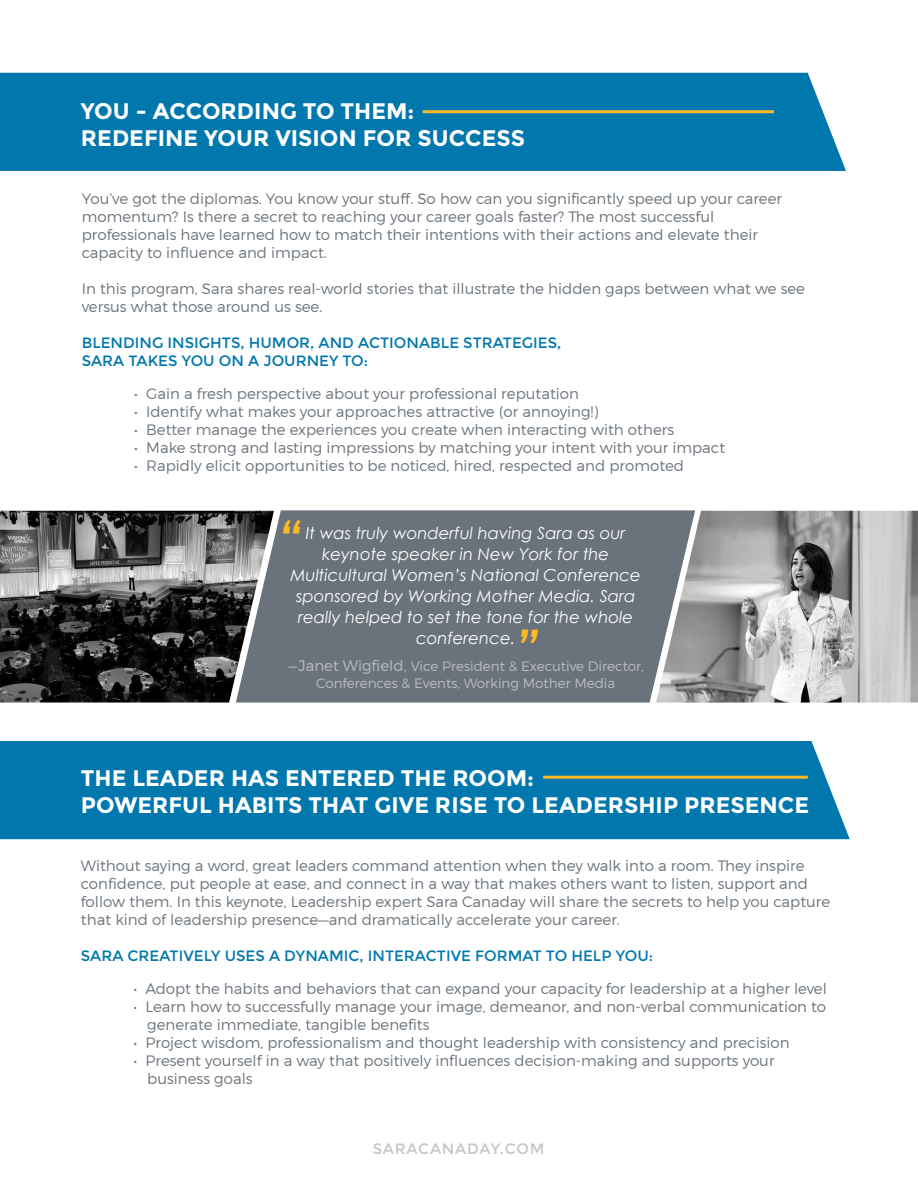
<style>
.page{position:relative;width:918px;height:1188px;background:#fff}
.page>*{position:absolute;margin:0;border:0;box-sizing:border-box;transform-origin:0 0}
.t1{font:italic 700 49.5px "Century Gothic";color:#fdb924}
.t2{font:700 22.5px/27px "Montserrat";color:#fff}
.t3{font:italic 16.5px/21px "Century Gothic";color:#fff;text-align:center}
.t4{font:300 15px/18px "Montserrat";color:#6a737b}
.t5{font:15px/18px "Montserrat";color:#0078ae}
.t6{font:15px "Montserrat";letter-spacing:.05em;color:#c3c7ca}
.t7{font:300 13.5px/16.2px "Montserrat";color:#bcbec0;text-align:center}
.s1{font-weight:400;font-size:15px}
.s2{font-size:15px}
</style>
<div class="page">
<div style="left:0;top:741px;width:850px;height:98px;background:#0078ae"></div>
<div style="left:0;top:73px;width:846px;height:98px;background:#0078ae"></div>
<hr style="left:423px;top:110px;width:351px;height:3px;background:#fdb924">
<hr style="left:543px;top:776px;width:265px;height:3px;background:#fdb924">
<div style="left:236px;top:510px;width:459px;height:193px;background:#6a737b"></div>
<img style="left:656px;top:511px;width:262px;height:192px">
<img style="left:0;top:511px;width:274px;height:192px">
<h2 class="t2" style="left:81px;top:98px;width:446px">YOU - ACCORDING TO THEM:<br>REDEFINE YOUR VISION FOR SUCCESS</h2>
<p class="t4" style="left:82px;top:189px;width:702px">You’ve got the diplomas. You know your stuff. So how can you significantly speed up your career momentum? Is there a secret to reaching your career goals faster? The most successful professionals have learned how to match their intentions with their actions and elevate their capacity to influence and impact.</p>
<p class="t4" style="left:82px;top:279px;width:725px">In this program, Sara shares real-world stories that illustrate the hidden gaps between what we see versus what those around us see.</p>
<p class="t5" style="left:82px;top:334px;width:481px">BLENDING INSIGHTS, HUMOR, AND ACTIONABLE STRATEGIES,<br>SARA TAKES YOU ON A JOURNEY TO:</p>
<p class="t4" style="left:134px;top:384px;width:446px">• Gain a fresh perspective about your professional reputation</p>
<p class="t4" style="left:134px;top:402px;width:466px">• Identify what makes your approaches attractive (or annoying!)</p>
<p class="t4" style="left:134px;top:420px;width:541px">• Better manage the experiences you create when interacting with others</p>
<p class="t4" style="left:134px;top:438px;width:592px">• Make strong and lasting impressions by matching your intent with your impact</p>
<p class="t4" style="left:134px;top:456px;width:551px">• Rapidly elicit opportunities to be noticed, hired, respected and promoted</p>
<h1 class="t1" style="left:278px;top:500px;width:25px">“</h1>
<p class="t3" style="left:290px;top:523px;width:352px">It was truly wonderful having Sara as our keynote speaker in New York for the Multicultural Women’s National Conference sponsored by Working Mother Media. Sara really helped to set the tone for the whole conference.</p>
<p class="t7" style="left:288px;top:658px;width:358px"><span class="s1">—</span><span class="s2">Janet Wigfield,</span> Vice President &amp; Executive Director,<br>Conferences &amp; Events, Working Mother Media</p>
<h1 class="t1" style="left:516px;top:611px;width:25px">”</h1>
<h2 class="t2" style="left:81px;top:764px;width:730px">THE LEADER HAS ENTERED THE ROOM:<br>POWERFUL HABITS THAT GIVE RISE TO LEADERSHIP PRESENCE</h2>
<p class="t4" style="left:81px;top:856px;width:751px">Without saying a word, great leaders command attention when they walk into a room. They inspire confidence, put people at ease, and connect in a way that makes others want to listen, support and follow them. In this keynote, Leadership expert Sara Canaday will share the secrets to help you capture that kind of leadership presence—and dramatically accelerate your career.</p>
<p class="t5" style="left:81px;top:947px;width:574px">SARA CREATIVELY USES A DYNAMIC, INTERACTIVE FORMAT TO HELP YOU:</p>
<p class="t4" style="left:133px;top:979px;width:695px">• Adopt the habits and behaviors that can expand your capacity for leadership at a higher level</p>
<p class="t4" style="left:147px;top:997px;width:680px;text-indent:-14px">• Learn how to successfully manage your image, demeanor, and non-verbal communication to generate immediate, tangible benefits</p>
<p class="t4" style="left:133px;top:1033px;width:658px">• Project wisdom, professionalism and thought leadership with consistency and precision</p>
<p class="t4" style="left:147px;top:1051px;width:629px;text-indent:-14px">• Present yourself in a way that positively influences decision-making and supports your business goals</p>
<p class="t6" style="left:373px;top:1140px;width:173px">SARACANADAY.COM</p>
</div>
